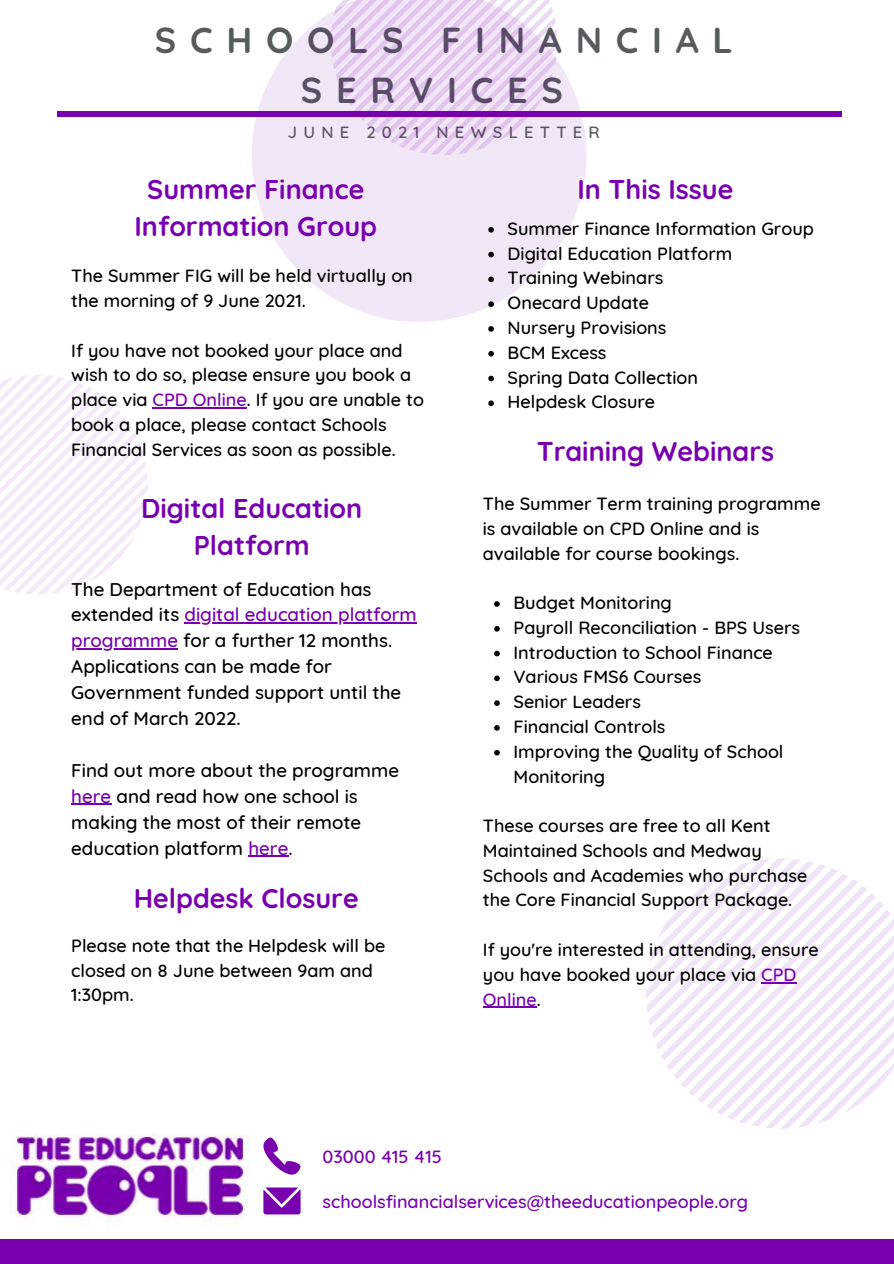
<style>
.page{position:relative;width:894px;height:1264px;background:#fff}
.page>*{position:absolute;margin:0;border:0;box-sizing:border-box;transform-origin:0 0}
.t1{font:700 36px/49.5px "Quicksand";letter-spacing:.38em;color:#565b5b}
.t2{font:700 27px/37.2px "Quicksand";color:#7800af;text-align:center}
.t3{font:500 18.75px/26px "Quicksand";color:#000}
.t4{font:500 18px/24.8px "Quicksand";color:#000}
.t5{font:500 18px "Quicksand";color:#7800af}
.t6{font:500 16.5px "Quicksand";letter-spacing:.38em;color:#565b5b}
.s1{color:#7800af}
.s2{color:#000}
</style>
<div class="page">
<svg style="left:252px;top:13px;width:334px;height:309px;fill:#f2e7f7"></svg>
<svg style="left:331px;top:0;width:226px;height:155px;background:#ead8f2"></svg>
<svg style="left:0;top:375px;width:148px;height:219px"></svg>
<div style="left:57px;top:111px;width:784px;height:5px;background:#7800af"></div>
<div style="left:0;top:1239px;width:893px;height:24px;background:#7800af"></div>
<img style="left:10px;top:1134px;width:240px;height:88px">
<svg style="left:263px;top:1137px;width:37px;height:37px"></svg>
<svg style="left:263px;top:1187px;width:37px;height:27px"></svg>
<svg style="left:646px;top:858px;width:247px;height:270px"></svg>
<svg style="left:494px;top:601px;width:5px;height:6px"></svg>
<svg style="left:494px;top:626px;width:5px;height:5px"></svg>
<svg style="left:494px;top:650px;width:5px;height:6px"></svg>
<svg style="left:494px;top:675px;width:5px;height:6px"></svg>
<svg style="left:494px;top:700px;width:5px;height:6px"></svg>
<svg style="left:494px;top:725px;width:5px;height:5px"></svg>
<svg style="left:494px;top:750px;width:5px;height:5px"></svg>
<hr style="left:761px;top:981px;width:35px;height:2px;background:#7800af">
<hr style="left:482px;top:1006px;width:54px;height:1px;background:#7800af">
<svg style="left:488px;top:227px;width:6px;height:6px"></svg>
<svg style="left:488px;top:252px;width:6px;height:5px"></svg>
<svg style="left:488px;top:276px;width:6px;height:6px"></svg>
<svg style="left:488px;top:301px;width:6px;height:6px"></svg>
<svg style="left:488px;top:326px;width:6px;height:6px"></svg>
<svg style="left:488px;top:351px;width:6px;height:5px"></svg>
<svg style="left:488px;top:376px;width:6px;height:5px"></svg>
<svg style="left:488px;top:400px;width:6px;height:6px"></svg>
<hr style="left:152px;top:407px;width:95px;height:1px;background:#7800af">
<hr style="left:184px;top:622px;width:232px;height:1px;background:#7800af">
<hr style="left:71px;top:648px;width:107px;height:1px;background:#7800af">
<hr style="left:71px;top:804px;width:40px;height:1px;background:#7800af">
<hr style="left:248px;top:855px;width:40px;height:1px;background:#7800af">
<p class="t1" style="left:301px;top:15px;width:433px;text-indent:-146px">SCHOOLS FINANCIAL<br>SERVICES</p>
<p class="t6" style="left:288px;top:122px;width:313px">JUNE 2021 NEWSLETTER</p>
<p class="t2" style="left:134px;top:170px;width:244px">Summer Finance<br>Information Group</p>
<p class="t4" style="left:71px;top:263px;width:343px">The Summer FIG will be held virtually on the morning of 9 June 2021.</p>
<p class="t4" style="left:71px;top:337px;width:354px">If you have not booked your place and wish to do so, please ensure you book a place via <span class="s1">CPD Online</span>. If you are unable to book a place, please contact Schools Financial Services as soon as possible.</p>
<p class="t2" style="left:141px;top:489px;width:222px">Digital Education<br>Platform</p>
<p class="t3" style="left:71px;top:575px;width:347px">The Department of Education has extended its <span class="s1">digital education platform programme</span> for a further 12 months.<br>Applications can be made for<br>Government funded support until the end of March 2022.</p>
<p class="t3" style="left:71px;top:756px;width:329px">Find out more about the programme <span class="s1">here</span> and read how one school is making the most of their remote education platform <span class="s1">here</span>.</p>
<p class="t2" style="left:134px;top:878px;width:226px">Helpdesk Closure</p>
<p class="t4" style="left:71px;top:932px;width:315px">Please note that the Helpdesk will be closed on 8 June between 9am and<br>1:30pm.</p>
<p class="t2" style="left:577px;top:170px;width:157px">In This Issue</p>
<p class="t4" style="left:507px;top:216px;width:307px">Summer Finance Information Group</p>
<p class="t4" style="left:507px;top:240px;width:226px">Digital Education Platform</p>
<p class="t4" style="left:507px;top:265px;width:157px">Training Webinars</p>
<p class="t4" style="left:507px;top:290px;width:143px">Onecard Update</p>
<p class="t4" style="left:507px;top:315px;width:160px">Nursery Provisions</p>
<p class="t4" style="left:507px;top:340px;width:100px">BCM Excess</p>
<p class="t4" style="left:507px;top:364px;width:192px">Spring Data Collection</p>
<p class="t4" style="left:507px;top:389px;width:149px">Helpdesk Closure</p>
<p class="t2" style="left:536px;top:433px;width:239px">Training Webinars</p>
<p class="t4" style="left:482px;top:491px;width:339px">The Summer Term training programme is available on CPD Online and is available for course bookings.</p>
<p class="t4" style="left:513px;top:590px;width:160px">Budget Monitoring</p>
<p class="t4" style="left:513px;top:614px;width:288px">Payroll Reconciliation - BPS Users</p>
<p class="t4" style="left:513px;top:639px;width:261px">Introduction to School Finance</p>
<p class="t4" style="left:513px;top:664px;width:189px">Various FMS6 Courses</p>
<p class="t4" style="left:513px;top:689px;width:129px">Senior Leaders</p>
<p class="t4" style="left:513px;top:713px;width:153px">Financial Controls</p>
<p class="t4" style="left:513px;top:738px;width:271px">Improving the Quality of School<br>Monitoring</p>
<p class="t4" style="left:482px;top:813px;width:326px">These courses are free to all Kent Maintained Schools and Medway Schools and Academies who purchase the Core Financial Support Package.</p>
<p class="t4" style="left:482px;top:936px;width:337px">If you're interested in attending, ensure</p>
<p class="t4" style="left:482px;top:961px;width:315px">you have booked your place via <span class="s1">CPD</span></p>
<p class="t5" style="left:482px;top:987px;width:59px">Online<span class="s2">.</span></p>
<p class="t5" style="left:322px;top:1144px;width:121px">03000 415 415</p>
<p class="t5" style="left:322px;top:1189px;width:427px">schoolsfinancialservices@theeducationpeople.org</p>
</div>
